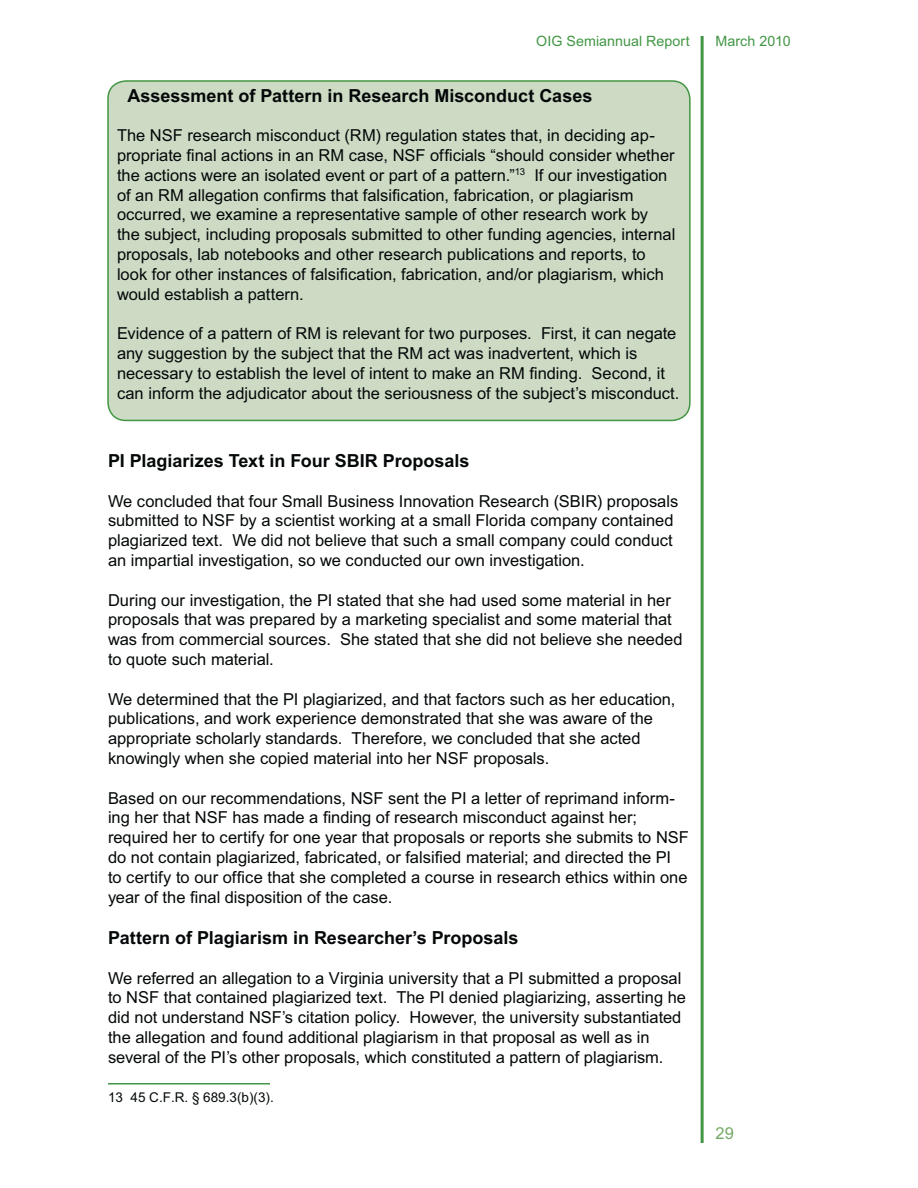
<style>
.page{position:relative;width:918px;height:1188px;background:#fff}
.page>*{position:absolute;margin:0;border:0;box-sizing:border-box;transform-origin:0 0}
.t1{font:700 18px "Arial";color:#040809}
.t2{font:16.5px/19.8px "Arial";color:#040809}
.t3{font:16.5px "Arial";color:#75a868}
.t4{font:14.25px "Arial";letter-spacing:.005em;color:#429644}
.t5{font:13.5px "Arial";color:#040809}
</style>
<div class="page">
<hr style="left:701px;top:36px;width:3px;height:1107px;background:#429644">
<hr style="left:108px;top:1083px;width:162px;height:1px;background:#429644">
<div style="left:108px;top:81px;width:582px;height:339px;background:#cddbc4;border-radius:18px"></div>
<div style="left:107px;top:80px;width:584px;height:341px;border:2px solid #429644;border-radius:18px"></div>
<p class="t4" style="left:536px;top:36px;width:155px">OIG Semiannual Report</p>
<p class="t1" style="left:127px;top:89px;width:466px">Assessment of Pattern in Research Misconduct Cases</p>
<p class="t2" style="left:117px;top:127px;width:560px">The NSF research misconduct (RM) regulation states that, in deciding ap&shy;propriate final actions in an RM case, NSF officials “should consider whether the actions were an isolated event or part of a pattern.”<sup>13</sup> If our investigation of an RM allegation confirms that falsification, fabrication, or plagiarism occurred, we examine a representative sample of other research work by<br>the subject, including proposals submitted to other funding agencies, internal proposals, lab notebooks and other research publications and reports, to look for other instances of falsification, fabrication, and/or plagiarism, which would establish a pattern.</p>
<p class="t2" style="left:117px;top:325px;width:564px">Evidence of a pattern of RM is relevant for two purposes. First, it can negate any suggestion by the subject that the RM act was inadvertent, which is necessary to establish the level of intent to make an RM finding. Second, it can inform the adjudicator about the seriousness of the subject’s misconduct.</p>
<h4 class="t1" style="left:108px;top:454px;width:363px">PI Plagiarizes Text in Four SBIR Proposals</h4>
<p class="t2" style="left:108px;top:492px;width:572px">We concluded that four Small Business Innovation Research (SBIR) proposals submitted to NSF by a scientist working at a small Florida company contained plagiarized text. We did not believe that such a small company could conduct an impartial investigation, so we conducted our own investigation.</p>
<p class="t2" style="left:108px;top:591px;width:576px">During our investigation, the PI stated that she had used some material in her proposals that was prepared by a marketing specialist and some material that was from commercial sources. She stated that she did not believe she needed to quote such material.</p>
<p class="t2" style="left:108px;top:690px;width:569px">We determined that the PI plagiarized, and that factors such as her education, publications, and work experience demonstrated that she was aware of the appropriate scholarly standards. Therefore, we concluded that she acted knowingly when she copied material into her NSF proposals.</p>
<p class="t2" style="left:108px;top:789px;width:583px">Based on our recommendations, NSF sent the PI a letter of reprimand inform&shy;ing her that NSF has made a finding of research misconduct against her; required her to certify for one year that proposals or reports she submits to NSF do not contain plagiarized, fabricated, or falsified material; and directed the PI<br>to certify to our office that she completed a course in research ethics within one year of the final disposition of the case.</p>
<h4 class="t1" style="left:108px;top:931px;width:412px">Pattern of Plagiarism in Researcher’s Proposals</h4>
<p class="t2" style="left:108px;top:969px;width:580px">We referred an allegation to a Virginia university that a PI submitted a proposal to NSF that contained plagiarized text. The PI denied plagiarizing, asserting he did not understand NSF’s citation policy. However, the university substantiated the allegation and found additional plagiarism in that proposal as well as in several of the PI’s other proposals, which constituted a pattern of plagiarism.</p>
<p class="t5" style="left:108px;top:1092px;width:167px">13 45 C.F.R. § 689.3(b)(3).</p>
<p class="t4" style="left:716px;top:36px;width:77px">March 2010</p>
<p class="t3" style="left:716px;top:1127px;width:20px">29</p>
</div>
